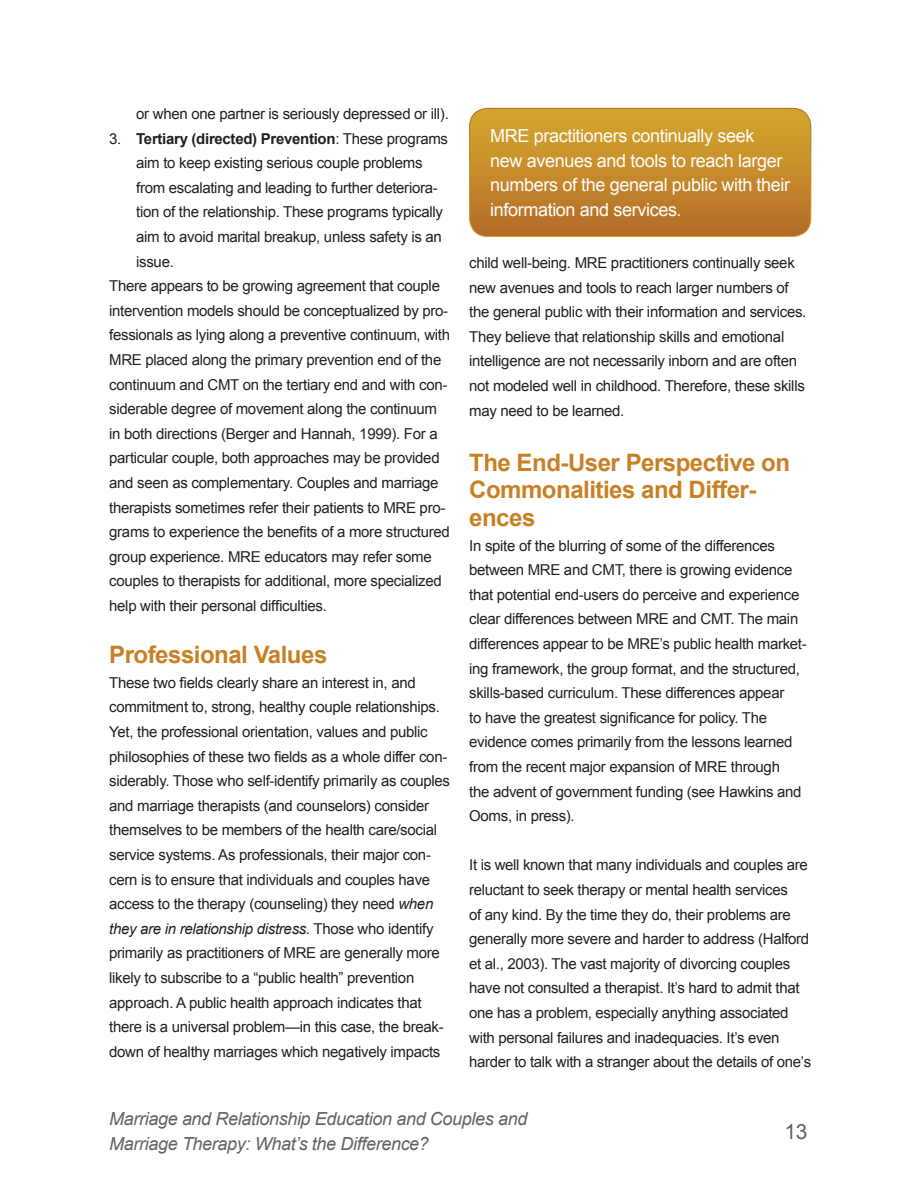
<style>
.page{position:relative;width:918px;height:1188px;background:#fff}
.page>*{position:absolute;margin:0;border:0;box-sizing:border-box;transform-origin:0 0}
.ReBrief_BODY{font:700 24px/27.6px "Arial";letter-spacing:-.02em;color:#c88025}
.t1{font:21px "Arial";color:#636366}
.ReBrief_BODY-2{font:18px/24.6px "Arial";letter-spacing:-.02em;color:#fff}
.t2{font:italic 18px/24.6px "Arial";letter-spacing:-.02em;color:#636366}
.ReBrief_BODY-3{font:15px/24.6px "Arial";letter-spacing:-.02em;color:#231f20}
.s1{font-weight:700}
.s2{font-style:italic}
</style>
<div class="page">
<svg style="left:470px;top:108px;width:341px;height:129px;background:#c58a2b"></svg>
<div style="left:469px;top:108px;width:342px;height:129px;border:1px solid #fff;border-radius:18px"></div>
<p class="ReBrief_BODY-3" style="left:136px;top:102px;width:314px">or when one partner is seriously depressed or ill).</p>
<p class="ReBrief_BODY-3" style="left:136px;top:126px;width:313px;text-indent:-27px">3. <span class="s1">Tertiary (directed) Prevention</span>: These programs aim to keep existing serious couple problems from escalating and leading to further deteriora&shy;tion of the relationship. These programs typically aim to avoid marital breakup, unless safety is an issue.</p>
<p class="ReBrief_BODY-3" style="left:109px;top:274px;width:342px">There appears to be growing agreement that couple intervention models should be conceptualized by pro&shy;fessionals as lying along a preventive continuum, with MRE placed along the primary prevention end of the continuum and CMT on the tertiary end and with con&shy;siderable degree of movement along the continuum in both directions (Berger and Hannah, 1999). For a particular couple, both approaches may be provided and seen as complementary. Couples and marriage therapists sometimes refer their patients to MRE pro&shy;grams to experience the benefits of a more structured group experience. MRE educators may refer some couples to therapists for additional, more specialized help with their personal difficulties.</p>
<p class="ReBrief_BODY" style="left:109px;top:642px;width:220px">Professional Values</p>
<p class="ReBrief_BODY-3" style="left:109px;top:670px;width:342px">These two fields clearly share an interest in, and commitment to, strong, healthy couple relationships.<br>Yet, the professional orientation, values and public philosophies of these two fields as a whole differ con&shy;siderably. Those who self-identify primarily as couples and marriage therapists (and counselors) consider themselves to be members of the health care/social service systems. As professionals, their major con&shy;cern is to ensure that individuals and couples have access to the therapy (counseling) they need <span class="s2">when they are in relationship distress.</span> Those who identify primarily as practitioners of MRE are generally more likely to subscribe to a “public health” prevention approach. A public health approach indicates that there is a universal problem—in this case, the break&shy;down of healthy marriages which negatively impacts</p>
<p class="ReBrief_BODY-2" style="left:490px;top:124px;width:301px">MRE practitioners continually seek new avenues and tools to reach larger numbers of the general public with their information and services.</p>
<p class="ReBrief_BODY-3" style="left:469px;top:251px;width:339px">child well-being. MRE practitioners continually seek new avenues and tools to reach larger numbers of the general public with their information and services.<br>They believe that relationship skills and emotional intelligence are not necessarily inborn and are often not modeled well in childhood. Therefore, these skills may need to be learned.</p>
<p class="ReBrief_BODY" style="left:469px;top:449px;width:322px">The End-User Perspective on<br>Commonalities and Differ&shy;ences</p>
<p class="ReBrief_BODY-3" style="left:469px;top:533px;width:339px">In spite of the blurring of some of the differences between MRE and CMT, there is growing evidence that potential end-users do perceive and experience clear differences between MRE and CMT. The main differences appear to be MRE’s public health market&shy;ing framework, the group format, and the structured, skills-based curriculum. These differences appear<br>to have the greatest significance for policy. The evidence comes primarily from the lessons learned from the recent major expansion of MRE through<br>the advent of government funding (see Hawkins and Ooms, in press).</p>
<p class="ReBrief_BODY-3" style="left:469px;top:853px;width:343px">It is well known that many individuals and couples are reluctant to seek therapy or mental health services<br>of any kind. By the time they do, their problems are generally more severe and harder to address (Halford et al., 2003). The vast majority of divorcing couples have not consulted a therapist. It’s hard to admit that one has a problem, especially anything associated with personal failures and inadequacies. It’s even harder to talk with a stranger about the details of one’s</p>
<p class="t2" style="left:109px;top:1107px;width:420px">Marriage and Relationship Education and Couples and<br>Marriage Therapy: What’s the Difference?</p>
<h2 class="t1" style="left:785px;top:1117px;width:24px">13</h2>
</div>
